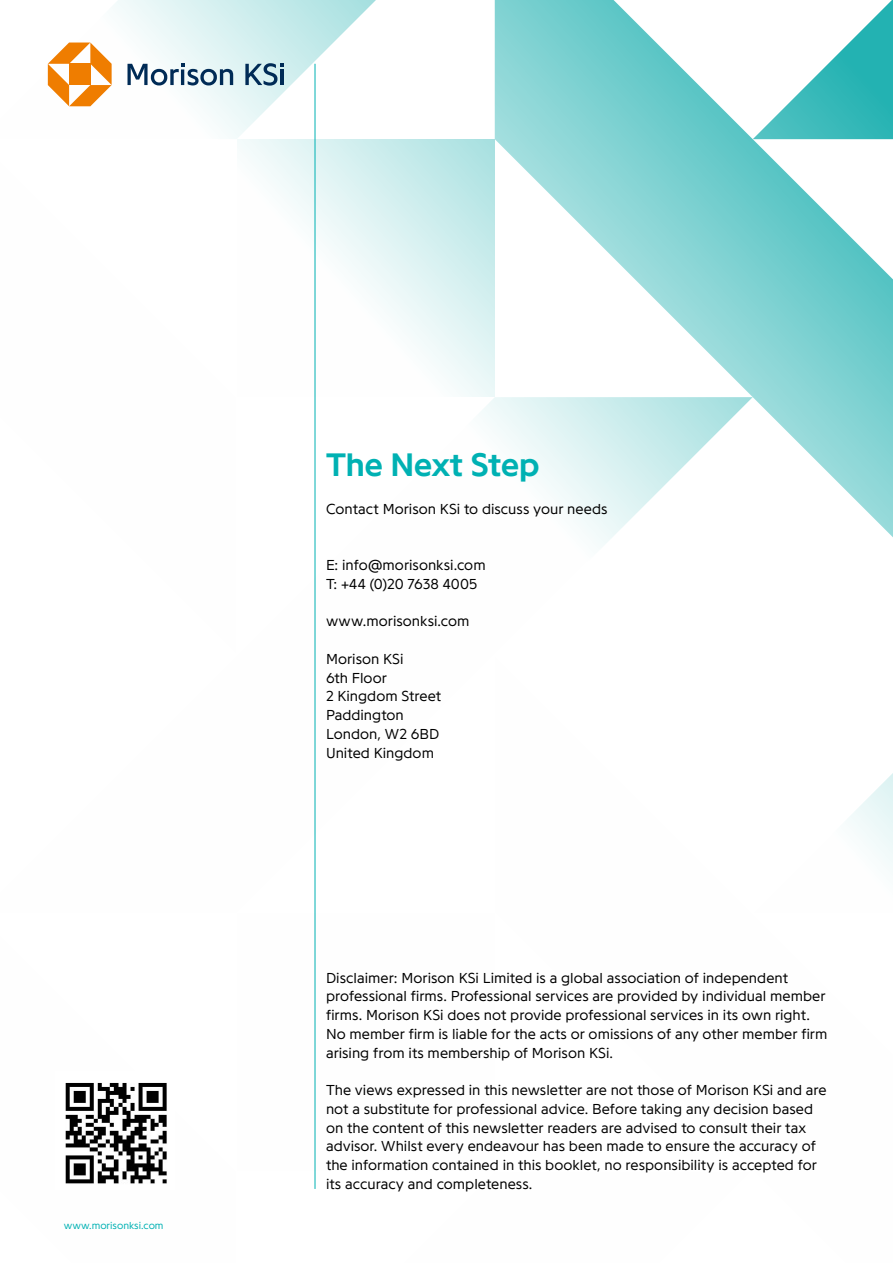
<style>
.page{position:relative;width:893px;height:1263px;background:#fff}
.page>*{position:absolute;margin:0;border:0;box-sizing:border-box;transform-origin:0 0}
.t1{font:700 33.75px "Programme";color:#00b1b3}
.t2{font:300 15px/18.8px "Programme";color:#000}
.t3{font:300 10.5px "Programme";color:#00b1b3}
</style>
<div class="page">
<svg style="left:47px;top:0;width:329px;height:139px"></svg>
<svg style="left:495px;top:0;width:398px;height:546px"></svg>
<svg style="left:753px;top:0;width:140px;height:139px"></svg>
<svg style="left:847px;top:773px;width:46px;height:97px;fill:#f4fbfb"></svg>
<svg style="left:237px;top:139px;width:258px;height:258px"></svg>
<hr style="left:315px;top:64px;width:1px;height:1125px;background:#00b1b3">
<img style="left:65px;top:1083px;width:102px;height:101px">
<svg style="left:48px;top:43px;width:64px;height:63px"></svg>
<svg style="left:128px;top:63px;width:156px;height:23px"></svg>
<p class="t3" style="left:64px;top:1219px;width:101px">www.morisonksi.com</p>
<h1 class="t1" style="left:326px;top:444px;width:215px">The Next Step</h1>
<p class="t2" style="left:326px;top:499px;width:283px">Contact Morison KSi to discuss your needs</p>
<p class="t2" style="left:326px;top:555px;width:161px">E: info@morisonksi.com<br>T: +44 (0)20 7638 4005</p>
<p class="t2" style="left:326px;top:611px;width:145px">www.morisonksi.com</p>
<p class="t2" style="left:326px;top:649px;width:117px">Morison KSi<br>6th Floor<br>2 Kingdom Street<br>Paddington<br>London, W2 6BD<br>United Kingdom</p>
<p class="t2" style="left:326px;top:968px;width:503px">Disclaimer: Morison KSi Limited is a global association of independent professional firms. Professional services are provided by individual member firms. Morison KSi does not provide professional services in its own right.<br>No member firm is liable for the acts or omissions of any other member firm arising from its membership of Morison KSi.</p>
<p class="t2" style="left:326px;top:1080px;width:502px">The views expressed in this newsletter are not those of Morison KSi and are not a substitute for professional advice. Before taking any decision based on the content of this newsletter readers are advised to consult their tax advisor. Whilst every endeavour has been made to ensure the accuracy of the information contained in this booklet, no responsibility is accepted for its accuracy and completeness.</p>
</div>
